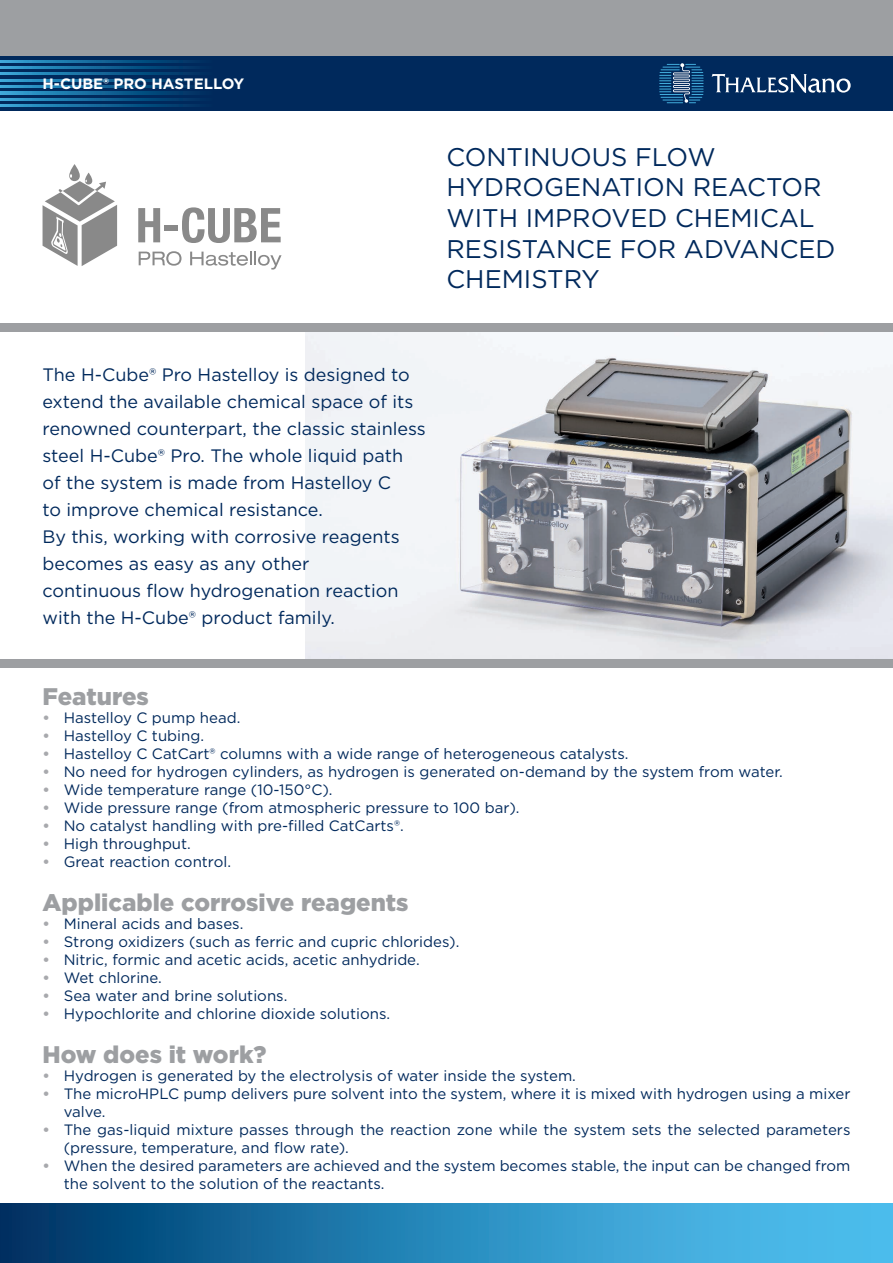
<style>
.page{position:relative;width:893px;height:1263px;background:#fff}
.page>*{position:absolute;margin:0;border:0;box-sizing:border-box;transform-origin:0 0}
.t1{font:25.5px/30.6px "Gotham";color:#00295c}
.t2{font:900 24px "Gotham";color:#9d9fa2}
.t3{font:18px/27px "Gotham";color:#00295c}
.t4{font:15px/18px "Gotham";color:#00295c}
.t5{font:700 15px "Gotham";color:#fff}
.s1{font-weight:700;color:#a8a9ad}
</style>
<div class="page">
<div style="left:0;top:0;width:893px;height:81px;background:#9d9fa2"></div>
<svg style="left:0;top:1203px;width:893px;height:60px;background:#2783b5"></svg>
<svg style="left:138px;top:208px;width:22px;height:34px"></svg>
<div style="left:165px;top:226px;width:13px;height:5px;background:#898989"></div>
<svg style="left:182px;top:207px;width:99px;height:36px"></svg>
<svg style="left:139px;top:251px;width:43px;height:15px"></svg>
<svg style="left:190px;top:251px;width:92px;height:19px"></svg>
<svg style="left:43px;top:164px;width:74px;height:102px"></svg>
<img style="left:305px;top:332px;width:588px;height:327px">
<div style="left:0;top:56px;width:893px;height:55px;background:#00295c"></div>
<svg style="left:0;top:60px;width:195px;height:2px"></svg>
<svg style="left:0;top:66px;width:195px;height:3px"></svg>
<svg style="left:0;top:73px;width:195px;height:2px"></svg>
<svg style="left:0;top:79px;width:195px;height:2px"></svg>
<svg style="left:0;top:86px;width:195px;height:2px"></svg>
<svg style="left:0;top:92px;width:195px;height:2px"></svg>
<svg style="left:0;top:98px;width:195px;height:2px"></svg>
<svg style="left:0;top:105px;width:195px;height:2px"></svg>
<svg style="left:659px;top:63px;width:45px;height:40px"></svg>
<svg style="left:712px;top:74px;width:139px;height:19px"></svg>
<div style="left:0;top:323px;width:893px;height:9px;background:#9d9fa2"></div>
<div style="left:0;top:659px;width:893px;height:9px;background:#9d9fa2"></div>
<p class="t5" style="left:43px;top:74px;width:203px">H-CUBE® PRO HASTELLOY</p>
<h1 class="t1" style="left:446px;top:141px;width:391px">CONTINUOUS FLOW<br>HYDROGENATION REACTOR<br>WITH IMPROVED CHEMICAL<br>RESISTANCE FOR ADVANCED<br>CHEMISTRY</h1>
<p class="t3" style="left:43px;top:361px;width:385px">The H-Cube® Pro Hastelloy is designed to extend the available chemical space of its renowned counterpart, the classic stainless steel H-Cube® Pro. The whole liquid path of the system is made from Hastelloy C<br>to improve chemical resistance.<br>By this, working with corrosive reagents becomes as easy as any other<br>continuous flow hydrogenation reaction with the H-Cube® product family.</p>
<h2 class="t2" style="left:43px;top:682px;width:108px">Features</h2>
<p class="t4" style="left:43px;top:708px;width:199px"><span class="s1">•</span> Hastelloy C pump head.</p>
<p class="t4" style="left:43px;top:726px;width:163px"><span class="s1">•</span> Hastelloy C tubing.</p>
<p class="t4" style="left:43px;top:744px;width:588px"><span class="s1">•</span> Hastelloy C CatCart® columns with a wide range of heterogeneous catalysts.</p>
<p class="t4" style="left:43px;top:762px;width:742px"><span class="s1">•</span> No need for hydrogen cylinders, as hydrogen is generated on-demand by the system from water.</p>
<p class="t4" style="left:43px;top:780px;width:292px"><span class="s1">•</span> Wide temperature range (10-150°C).</p>
<p class="t4" style="left:43px;top:798px;width:479px"><span class="s1">•</span> Wide pressure range (from atmospheric pressure to 100 bar).</p>
<p class="t4" style="left:43px;top:816px;width:363px"><span class="s1">•</span> No catalyst handling with pre-filled CatCarts®.</p>
<p class="t4" style="left:43px;top:834px;width:150px"><span class="s1">•</span> High throughput.</p>
<p class="t4" style="left:43px;top:852px;width:190px"><span class="s1">•</span> Great reaction control.</p>
<h2 class="t2" style="left:43px;top:888px;width:368px">Applicable corrosive reagents</h2>
<p class="t4" style="left:43px;top:914px;width:202px"><span class="s1">•</span> Mineral acids and bases.</p>
<p class="t4" style="left:43px;top:932px;width:418px"><span class="s1">•</span> Strong oxidizers (such as ferric and cupric chlorides).</p>
<p class="t4" style="left:43px;top:950px;width:379px"><span class="s1">•</span> Nitric, formic and acetic acids, acetic anhydride.</p>
<p class="t4" style="left:43px;top:968px;width:121px"><span class="s1">•</span> Wet chlorine.</p>
<p class="t4" style="left:43px;top:986px;width:246px"><span class="s1">•</span> Sea water and brine solutions.</p>
<p class="t4" style="left:43px;top:1004px;width:349px"><span class="s1">•</span> Hypochlorite and chlorine dioxide solutions.</p>
<h2 class="t2" style="left:43px;top:1040px;width:225px">How does it work?</h2>
<p class="t4" style="left:43px;top:1066px;width:535px"><span class="s1">•</span> Hydrogen is generated by the electrolysis of water inside the system.</p>
<p class="t4" style="left:64px;top:1084px;width:788px;text-indent:-21px"><span class="s1">•</span> The microHPLC pump delivers pure solvent into the system, where it is mixed with hydrogen using a mixer valve.</p>
<p class="t4" style="left:64px;top:1120px;width:788px;text-indent:-21px"><span class="s1">•</span> The gas-liquid mixture passes through the reaction zone while the system sets the selected parameters (pressure, temperature, and flow rate).</p>
<p class="t4" style="left:64px;top:1156px;width:788px;text-indent:-21px"><span class="s1">•</span> When the desired parameters are achieved and the system becomes stable, the input can be changed from the solvent to the solution of the reactants.</p>
</div>
